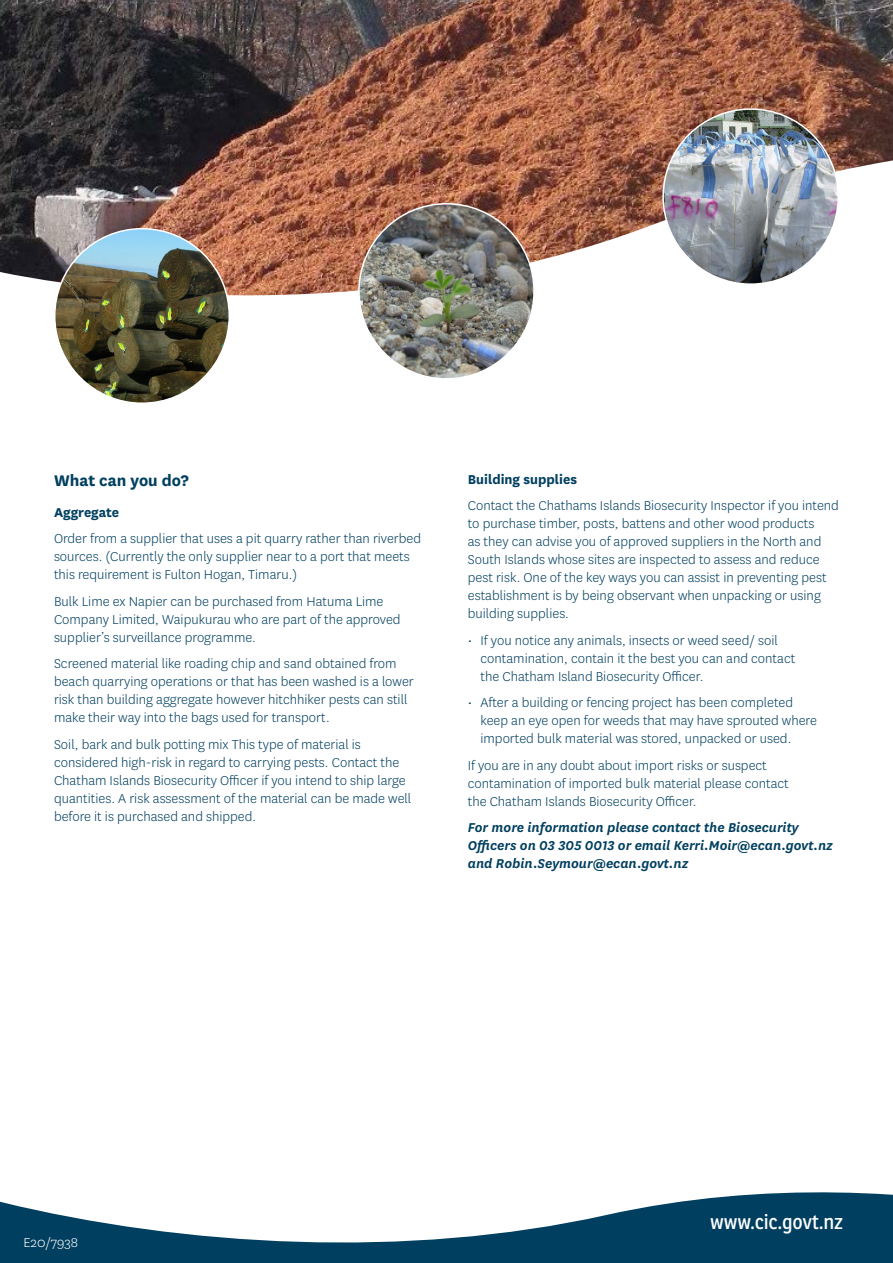
<style>
.page{position:relative;width:893px;height:1263px;background:#fff}
.page>*{position:absolute;margin:0;border:0;box-sizing:border-box;transform-origin:0 0}
.t1{font:20.7px "Ronnia";letter-spacing:-.01em;color:#fff;scale:.95 1}
.t2{font:700 18px "National";color:#003f5f}
.t3{font:300 15px/18px "National";color:#003f5f}
.t4{font:italic 600 15px/18px "National";color:#003f5f}
.t5{font:700 15px "National";color:#003f5f}
.t6{font:300 15px "National";color:#fff}
</style>
<div class="page">
<img style="left:0;top:0;width:893px;height:296px">
<img style="left:55px;top:229px;width:174px;height:174px;border-radius:87px">
<img style="left:359px;top:204px;width:175px;height:175px;border-radius:88px">
<img style="left:663px;top:109px;width:175px;height:175px;border-radius:88px">
<svg style="left:0;top:1192px;width:893px;height:71px;fill:#003f5f"></svg>
<p class="t2" style="left:54px;top:468px;width:136px">What can you do?</p>
<p class="t5" style="left:54px;top:501px;width:67px">Aggregate</p>
<p class="t3" style="left:54px;top:529px;width:369px">Order from a supplier that uses a pit quarry rather than riverbed sources. (Currently the only supplier near to a port that meets this requirement is Fulton Hogan, Timaru.)</p>
<p class="t3" style="left:54px;top:592px;width:348px">Bulk Lime ex Napier can be purchased from Hatuma Lime<br>Company Limited, Waipukurau who are part of the approved supplier’s surveillance programme.</p>
<p class="t3" style="left:54px;top:654px;width:361px">Screened material like roading chip and sand obtained from beach quarrying operations or that has been washed is a lower risk than building aggregate however hitchhiker pests can still make their way into the bags used for transport.</p>
<p class="t3" style="left:54px;top:735px;width:359px">Soil, bark and bulk potting mix This type of material is considered high-risk in regard to carrying pests. Contact the Chatham Islands Biosecurity Officer if you intend to ship large quantities. A risk assessment of the material can be made well before it is purchased and shipped.</p>
<p class="t5" style="left:468px;top:468px;width:111px">Building supplies</p>
<p class="t3" style="left:468px;top:496px;width:373px">Contact the Chathams Islands Biosecurity Inspector if you intend to purchase timber, posts, battens and other wood products<br>as they can advise you of approved suppliers in the North and South Islands whose sites are inspected to assess and reduce pest risk. One of the key ways you can assist in preventing pest establishment is by being observant when unpacking or using building supplies.</p>
<p class="t3" style="left:480px;top:631px;width:316px;text-indent:-13px">• If you notice any animals, insects or weed seed/ soil contamination, contain it the best you can and contact the Chatham Island Biosecurity Officer.</p>
<p class="t3" style="left:480px;top:693px;width:338px;text-indent:-13px">• After a building or fencing project has been completed keep an eye open for weeds that may have sprouted where imported bulk material was stored, unpacked or used.</p>
<p class="t3" style="left:468px;top:756px;width:323px">If you are in any doubt about import risks or suspect contamination of imported bulk material please contact the Chatham Islands Biosecurity Officer.</p>
<p class="t4" style="left:468px;top:818px;width:367px">For more information please contact the Biosecurity<br>Officers on 03 305 0013 or email Kerri.Moir@ecan.govt.nz and Robin.Seymour@ecan.govt.nz</p>
<p class="t6" style="left:23px;top:1233px;width:56px">E20/7938</p>
<p class="t6" style="left:30px;top:1233px;width:30px">11/36</p>
<h1 class="t1" style="left:710px;top:1208px;width:142px">www.cic.govt.nz</h1>
</div>
